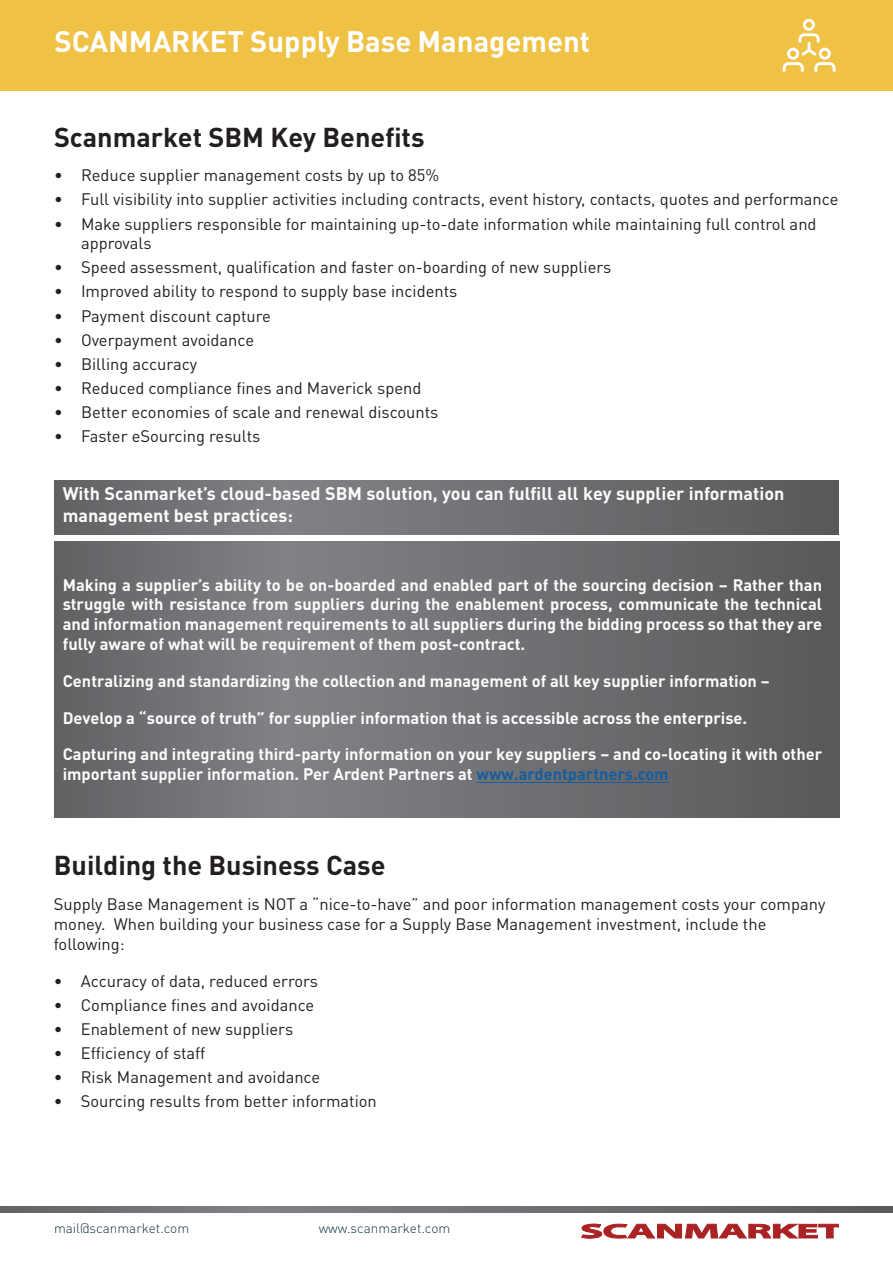
<style>
.page{position:relative;width:893px;height:1263px;background:#fff}
.page>*{position:absolute;margin:0;border:0;box-sizing:border-box;transform-origin:0 0}
.t1{font:700 29.25px "DIN Pro";color:#fff}
.t2{font:700 27px "DIN Pro";color:#231f20}
.t3{font:700 18px/21.6px "DIN Pro";color:#fbfdfc}
.t4{font:16.5px/19.8px "DIN Pro";color:#231f20}
.t5{font:700 16.5px/19.8px "DIN Pro";color:#fbfdfc;text-align:justify}
.t6{font:300 13.5px "DIN Pro";color:#123440}
.s1{color:#175d9e}
</style>
<div class="page">
<div style="left:0;top:0;width:893px;height:90px;background:#efc144"></div>
<svg style="left:783px;top:19px;width:52px;height:53px"></svg>
<svg style="left:582px;top:1223px;width:257px;height:16px"></svg>
<svg style="left:0;top:1206px;width:893px;height:6px;background:#6e6f72"></svg>
<svg style="left:54px;top:481px;width:785px;height:54px;background:#6d6e71"></svg>
<svg style="left:54px;top:541px;width:785px;height:277px;background:#6d6e71"></svg>
<hr style="left:477px;top:782px;width:192px;height:1px;background:#175d9e">
<p class="t1" style="left:54px;top:22px;width:537px">SCANMARKET Supply Base Management</p>
<p class="t2" style="left:54px;top:119px;width:372px">Scanmarket SBM Key Benefits</p>
<p class="t4" style="left:54px;top:165px;width:387px">• Reduce supplier management costs by up to 85%</p>
<p class="t4" style="left:54px;top:189px;width:786px">• Full visibility into supplier activities including contracts, event history, contacts, quotes and performance</p>
<p class="t4" style="left:81px;top:213px;width:737px;text-indent:-27px">• Make suppliers responsible for maintaining up-to-date information while maintaining full control and approvals</p>
<p class="t4" style="left:54px;top:257px;width:559px">• Speed assessment, qualification and faster on-boarding of new suppliers</p>
<p class="t4" style="left:54px;top:281px;width:405px">• Improved ability to respond to supply base incidents</p>
<p class="t4" style="left:54px;top:305px;width:218px">• Payment discount capture</p>
<p class="t4" style="left:54px;top:329px;width:202px">• Overpayment avoidance</p>
<p class="t4" style="left:54px;top:353px;width:145px">• Billing accuracy</p>
<p class="t4" style="left:54px;top:377px;width:369px">• Reduced compliance fines and Maverick spend</p>
<p class="t4" style="left:54px;top:401px;width:386px">• Better economies of scale and renewal discounts</p>
<p class="t4" style="left:54px;top:425px;width:208px">• Faster eSourcing results</p>
<p class="t3" style="left:63px;top:482px;width:723px">With Scanmarket’s cloud-based SBM solution, you can fulfill all key supplier information management best practices:</p>
<p class="t5" style="left:63px;top:574px;width:761px">Making a supplier’s ability to be on-boarded and enabled part of the sourcing decision – Rather than struggle with resistance from suppliers during the enablement process, communicate the technical and information management requirements to all suppliers during the bidding process so that they are fully aware of what will be requirement of them post-contract.</p>
<p class="t5" style="left:63px;top:670px;width:709px">Centralizing and standardizing the collection and management of all key supplier information –</p>
<p class="t5" style="left:63px;top:707px;width:686px">Develop a “source of truth” for supplier information that is accessible across the enterprise.</p>
<p class="t5" style="left:63px;top:744px;width:761px">Capturing and integrating third-party information on your key suppliers – and co-locating it with other important supplier information. Per Ardent Partners at <span class="s1">www.ardentpartners.com</span></p>
<p class="t2" style="left:54px;top:847px;width:333px">Building the Business Case</p>
<p class="t4" style="left:54px;top:893px;width:773px">Supply Base Management is NOT a “nice-to-have” and poor information management costs your company money. When building your business case for a Supply Base Management investment, include the following:</p>
<p class="t4" style="left:54px;top:970px;width:266px">• Accuracy of data, reduced errors</p>
<p class="t4" style="left:54px;top:994px;width:262px">• Compliance fines and avoidance</p>
<p class="t4" style="left:54px;top:1018px;width:241px">• Enablement of new suppliers</p>
<p class="t4" style="left:54px;top:1042px;width:153px">• Efficiency of staff</p>
<p class="t4" style="left:54px;top:1066px;width:268px">• Risk Management and avoidance</p>
<p class="t4" style="left:54px;top:1090px;width:325px">• Sourcing results from better information</p>
<p class="t6" style="left:54px;top:1219px;width:137px">mail@scanmarket.com</p>
<p class="t6" style="left:319px;top:1219px;width:133px">www.scanmarket.com</p>
</div>
